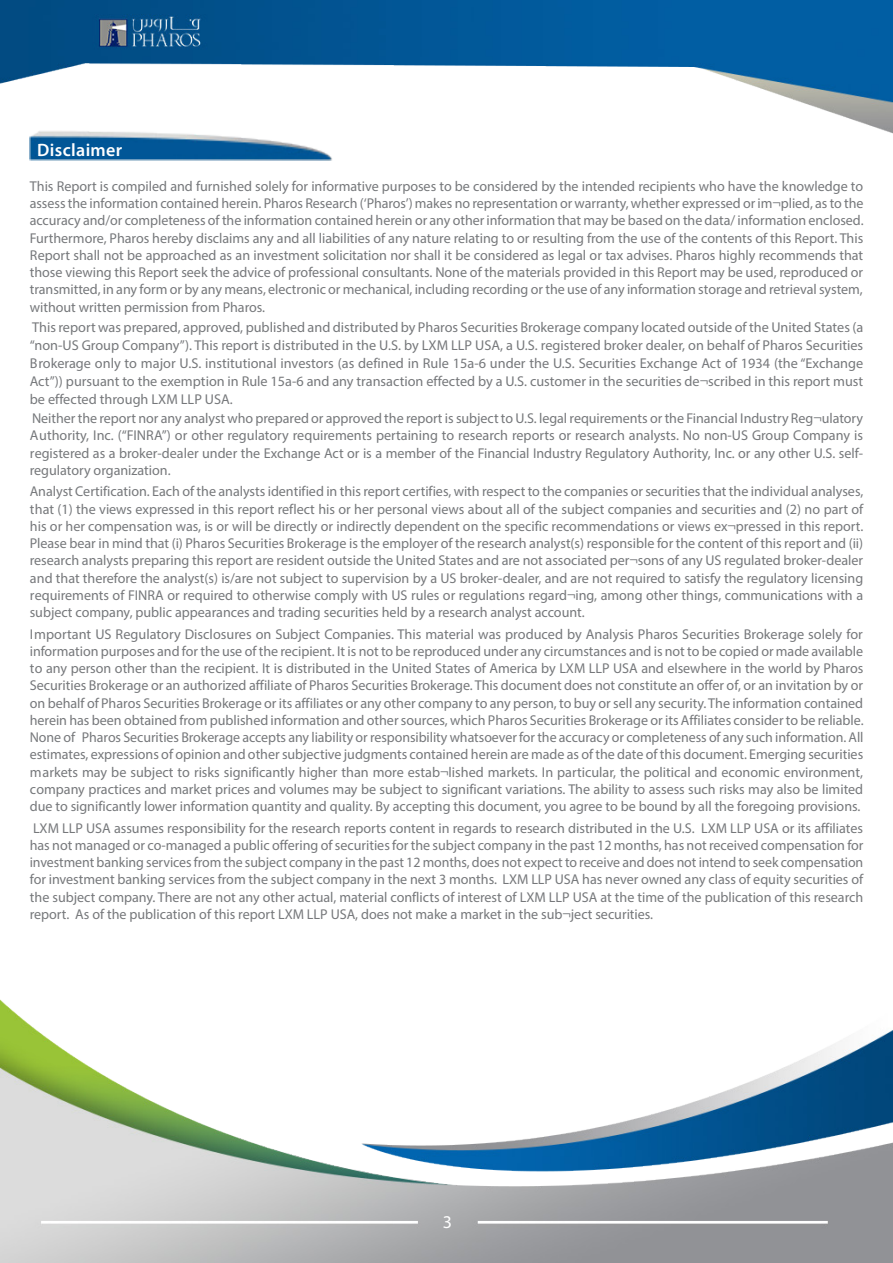
<style>
.page{position:relative;width:893px;height:1263px;background:#fff}
.page>*{position:absolute;margin:0;border:0;box-sizing:border-box;transform-origin:0 0}
.Section{font:600 18px "Myriad Pro";letter-spacing:.02em;color:#fff}
.t1{font:18px "Myriad Pro";color:#fff}
.Body_Text{font:14.25px/17.2px "Myriad Pro";color:#76787b;text-align:justify}
</style>
<div class="page">
<img style="left:0;top:999px;width:893px;height:264px">
<img style="left:0;top:0;width:893px;height:134px">
<img style="left:30px;top:130px;width:303px;height:30px">
<p class="Section" style="left:37px;top:138px;width:87px">Disclaimer</p>
<p class="Body_Text" style="left:30px;top:177px;width:835px">This Report is compiled and furnished solely for informative purposes to be considered by the intended recipients who have the knowledge to assess the information contained herein. Pharos Research (‘Pharos’) makes no representation or warranty, whether expressed or im¬plied, as to the accuracy and/or completeness of the information contained herein or any other information that may be based on the data/ information enclosed.<br>Furthermore, Pharos hereby disclaims any and all liabilities of any nature relating to or resulting from the use of the contents of this Report. This Report shall not be approached as an investment solicitation nor shall it be considered as legal or tax advises. Pharos highly recommends that those viewing this Report seek the advice of professional consultants. None of the materials provided in this Report may be used, reproduced or transmitted, in any form or by any means, electronic or mechanical, including recording or the use of any information storage and retrieval system, without written permission from Pharos.</p>
<p class="Body_Text" style="left:30px;top:318px;width:835px;line-height:18px">This report was prepared, approved, published and distributed by Pharos Securities Brokerage company located outside of the United States (a “non-US Group Company”). This report is distributed in the U.S. by LXM LLP USA, a U.S. registered broker dealer, on behalf of Pharos Securities Brokerage only to major U.S. institutional investors (as defined in Rule 15a-6 under the U.S. Securities Exchange Act of 1934 (the “Exchange Act”)) pursuant to the exemption in Rule 15a-6 and any transaction effected by a U.S. customer in the securities de¬scribed in this report must be effected through LXM LLP USA.</p>
<p class="Body_Text" style="left:30px;top:409px;width:835px">Neither the report nor any analyst who prepared or approved the report is subject to U.S. legal requirements or the Financial Industry Reg¬ulatory Authority, Inc. (“FINRA”) or other regulatory requirements pertaining to research reports or research analysts. No non-US Group Company is registered as a broker-dealer under the Exchange Act or is a member of the Financial Industry Regulatory Authority, Inc. or any other U.S. self&shy;regulatory organization.</p>
<p class="Body_Text" style="left:30px;top:483px;width:835px">Analyst Certification. Each of the analysts identified in this report certifies, with respect to the companies or securities that the individual analyses, that (1) the views expressed in this report reflect his or her personal views about all of the subject companies and securities and (2) no part of his or her compensation was, is or will be directly or indirectly dependent on the specific recommendations or views ex¬pressed in this report.<br>Please bear in mind that (i) Pharos Securities Brokerage is the employer of the research analyst(s) responsible for the content of this report and (ii) research analysts preparing this report are resident outside the United States and are not associated per¬sons of any US regulated broker-dealer and that therefore the analyst(s) is/are not subject to supervision by a US broker-dealer, and are not required to satisfy the regulatory licensing requirements of FINRA or required to otherwise comply with US rules or regulations regard¬ing, among other things, communications with a subject company, public appearances and trading securities held by a research analyst account.</p>
<p class="Body_Text" style="left:30px;top:625px;width:835px">Important US Regulatory Disclosures on Subject Companies. This material was produced by Analysis Pharos Securities Brokerage solely for information purposes and for the use of the recipient. It is not to be reproduced under any circumstances and is not to be copied or made available to any person other than the recipient. It is distributed in the United States of America by LXM LLP USA and elsewhere in the world by Pharos Securities Brokerage or an authorized affiliate of Pharos Securities Brokerage. This document does not constitute an offer of, or an invitation by or on behalf of Pharos Securities Brokerage or its affiliates or any other company to any person, to buy or sell any security. The information contained herein has been obtained from published information and other sources, which Pharos Securities Brokerage or its Affiliates consider to be reliable.<br>None of Pharos Securities Brokerage accepts any liability or responsibility whatsoever for the accuracy or completeness of any such information. All estimates, expressions of opinion and other subjective judgments contained herein are made as of the date of this document. Emerging securities markets may be subject to risks significantly higher than more estab¬lished markets. In particular, the political and economic environment, company practices and market prices and volumes may be subject to significant variations. The ability to assess such risks may also be limited due to significantly lower information quantity and quality. By accepting this document, you agree to be bound by all the foregoing provisions.</p>
<p class="Body_Text" style="left:30px;top:819px;width:835px">LXM LLP USA assumes responsibility for the research reports content in regards to research distributed in the U.S. LXM LLP USA or its affiliates has not managed or co-managed a public offering of securities for the subject company in the past 12 months, has not received compensation for investment banking services from the subject company in the past 12 months, does not expect to receive and does not intend to seek compensation for investment banking services from the subject company in the next 3 months. LXM LLP USA has never owned any class of equity securities of the subject company. There are not any other actual, material conflicts of interest of LXM LLP USA at the time of the publication of this research report. As of the publication of this report LXM LLP USA, does not make a market in the sub¬ject securities.</p>
<p class="t1" style="left:443px;top:1211px;width:11px">3</p>
</div>
